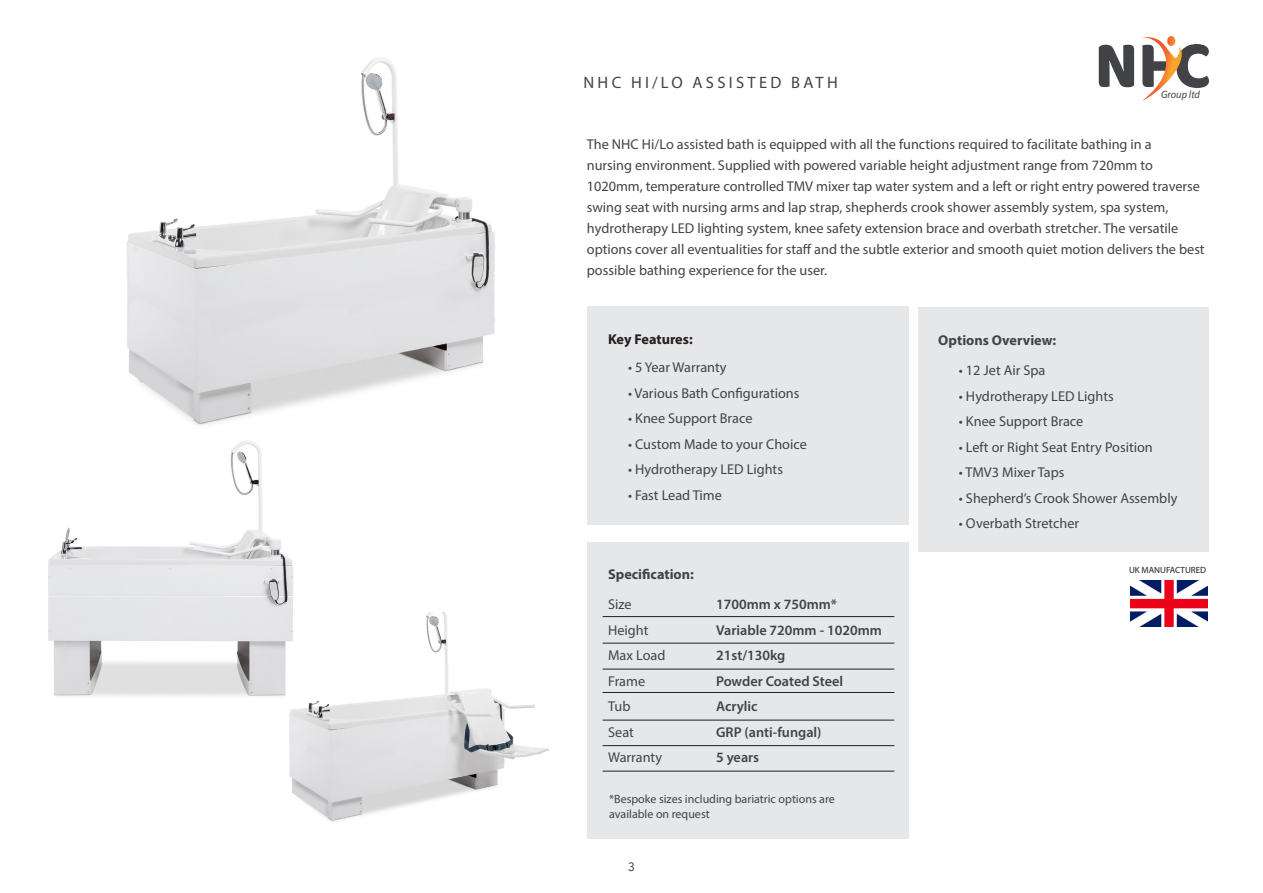
<style>
.page{position:relative;width:1263px;height:893px;background:#fff}
.page>*{position:absolute;margin:0;border:0;box-sizing:border-box;transform-origin:0 0}
.t1{font:16.5px "Myriad Pro";letter-spacing:.2em;color:#414346}
.t2{font:14.25px/21px "Myriad Pro";color:#414346}
.t3{font:600 14.25px "Myriad Pro";color:#414346}
.t4{font:700 14.25px "Myriad Pro";color:#414346}
.t5{font:700 14.25px "Myriad Pro";letter-spacing:-.005em;color:#231f20}
.t6{font:12px/14.4px "Myriad Pro";color:#414346}
.t7{font:12px "Avenir";color:#231f20}
.t8{font:italic 10.65px "Myriad Pro";color:#414346}
.t9{font:9px "Myriad Pro";color:#231f20}
</style>
<div class="page">
<img style="left:127px;top:57px;width:369px;height:368px">
<img style="left:289px;top:612px;width:260px;height:210px">
<svg style="left:1099px;top:36px;width:110px;height:64px"></svg>
<div style="left:587px;top:306px;width:322px;height:219px;background:#e6e7e9"></div>
<div style="left:587px;top:542px;width:322px;height:297px;background:#e6e7e9"></div>
<div style="left:918px;top:307px;width:291px;height:245px;background:#e6e7e9"></div>
<hr style="left:603px;top:616px;width:291px;height:1px;background:#231f20">
<hr style="left:603px;top:643px;width:291px;height:1px;background:#231f20">
<hr style="left:603px;top:669px;width:291px;height:1px;background:#231f20">
<hr style="left:603px;top:692px;width:291px;height:1px;background:#231f20">
<hr style="left:603px;top:720px;width:291px;height:1px;background:#231f20">
<hr style="left:603px;top:745px;width:291px;height:1px;background:#231f20">
<hr style="left:603px;top:771px;width:291px;height:1px;background:#231f20">
<img style="left:1130px;top:581px;width:77px;height:46px">
<img style="left:48px;top:441px;width:249px;height:258px">
<p class="t1" style="left:583px;top:72px;width:256px">NHC HI/LO ASSISTED BATH</p>
<p class="t8" style="left:1161px;top:88px;width:40px">Group ltd</p>
<p class="t2" style="left:587px;top:134px;width:619px">The NHC Hi/Lo assisted bath is equipped with all the functions required to facilitate bathing in a<br>nursing environment. Supplied with powered variable height adjustment range from 720mm to 1020mm, temperature controlled TMV mixer tap water system and a left or right entry powered traverse swing seat with nursing arms and lap strap, shepherds crook shower assembly system, spa system, hydrotherapy LED lighting system, knee safety extension brace and overbath stretcher. The versatile options cover all eventualities for staff and the subtle exterior and smooth quiet motion delivers the best possible bathing experience for the user.</p>
<p class="t5" style="left:608px;top:330px;width:86px">Key Features:</p>
<p class="t4" style="left:938px;top:331px;width:119px">Options Overview:</p>
<p class="t2" style="left:628px;top:357px;width:100px">• 5 Year Warranty</p>
<p class="t2" style="left:628px;top:382px;width:173px">• Various Bath Configurations</p>
<p class="t2" style="left:628px;top:408px;width:126px">• Knee Support Brace</p>
<p class="t2" style="left:628px;top:433px;width:180px">• Custom Made to your Choice</p>
<p class="t2" style="left:628px;top:459px;width:156px">• Hydrotherapy LED Lights</p>
<p class="t2" style="left:628px;top:484px;width:95px">• Fast Lead Time</p>
<p class="t4" style="left:608px;top:565px;width:87px">Specification:</p>
<p class="t2" style="left:608px;top:594px;width:25px">Size</p>
<p class="t3" style="left:716px;top:596px;width:122px">1700mm x 750mm*</p>
<p class="t2" style="left:608px;top:619px;width:42px">Height</p>
<p class="t3" style="left:716px;top:621px;width:167px">Variable 720mm - 1020mm</p>
<p class="t2" style="left:608px;top:645px;width:59px">Max Load</p>
<p class="t3" style="left:716px;top:647px;width:71px">21st/130kg</p>
<p class="t2" style="left:608px;top:670px;width:39px">Frame</p>
<p class="t3" style="left:716px;top:672px;width:129px">Powder Coated Steel</p>
<p class="t2" style="left:608px;top:696px;width:24px">Tub</p>
<p class="t3" style="left:716px;top:698px;width:43px">Acrylic</p>
<p class="t2" style="left:608px;top:721px;width:27px">Seat</p>
<p class="t3" style="left:716px;top:723px;width:107px">GRP (anti-fungal)</p>
<p class="t2" style="left:608px;top:747px;width:56px">Warranty</p>
<p class="t3" style="left:716px;top:749px;width:45px">5 years</p>
<p class="t6" style="left:609px;top:792px;width:227px">*Bespoke sizes including bariatric options are available on request</p>
<p class="t7" style="left:628px;top:860px;width:8px">3</p>
<p class="t2" style="left:959px;top:360px;width:88px">• 12 Jet Air Spa</p>
<p class="t2" style="left:959px;top:385px;width:156px">• Hydrotherapy LED Lights</p>
<p class="t2" style="left:959px;top:411px;width:126px">• Knee Support Brace</p>
<p class="t2" style="left:959px;top:436px;width:195px">• Left or Right Seat Entry Position</p>
<p class="t2" style="left:959px;top:462px;width:107px">• TMV3 Mixer Taps</p>
<p class="t2" style="left:959px;top:487px;width:220px">• Shepherd’s Crook Shower Assembly</p>
<p class="t2" style="left:959px;top:513px;width:122px">• Overbath Stretcher</p>
<p class="t9" style="left:1129px;top:565px;width:79px">UK MANUFACTURED</p>
</div>
